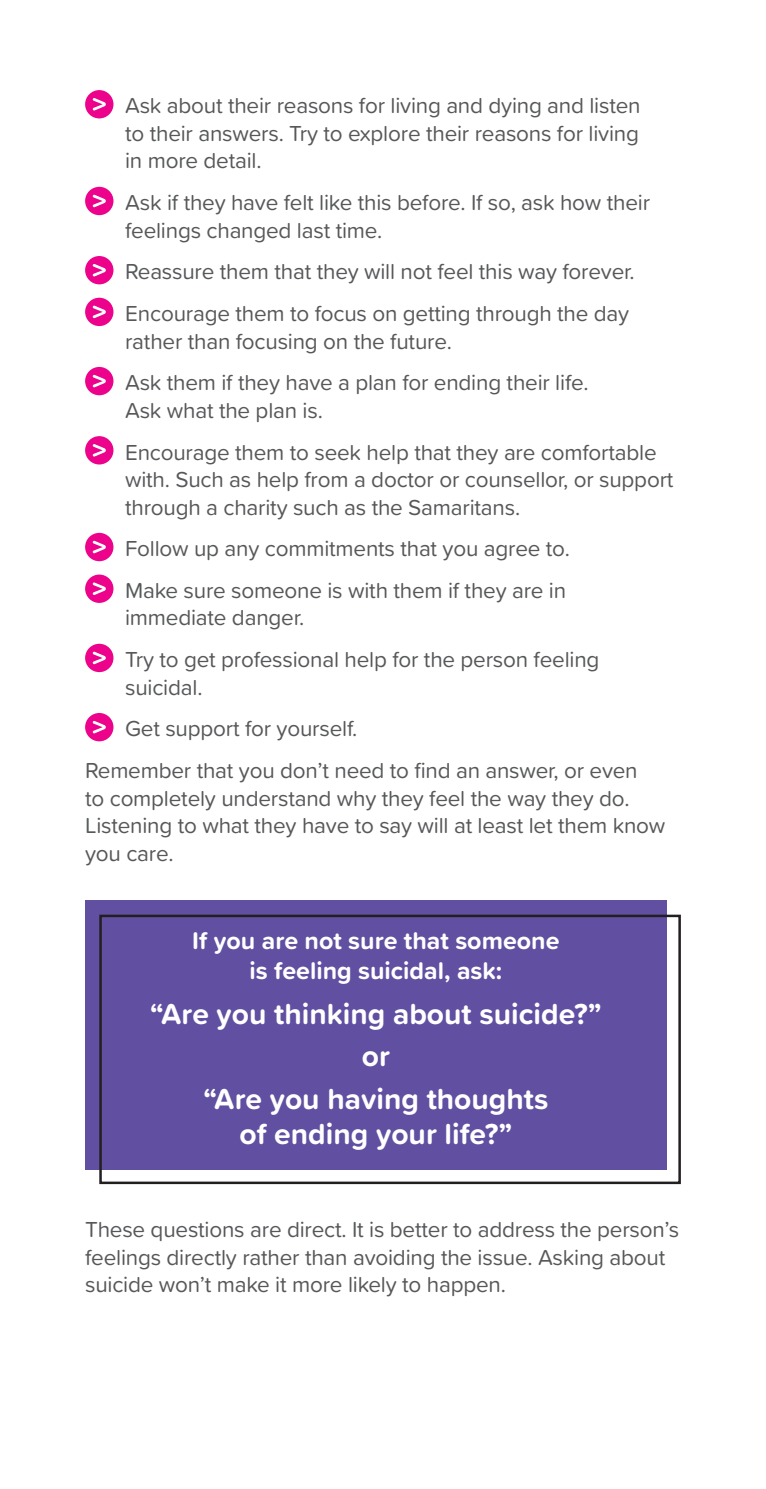
<style>
.page{position:relative;width:766px;height:1489px;background:#fff}
.page>*{position:absolute;margin:0;border:0;box-sizing:border-box;transform-origin:0 0}
.t1{font:700 30px/35px "Proxima Soft";color:#fff;text-align:center}
.t2{font:700 25px/30px "Proxima Soft";color:#fff;text-align:center}
.Body_copy{font:22.5px/27.5px "Proxima Soft";letter-spacing:-.01em;color:#57585a}
</style>
<div class="page">
<div style="left:85px;top:90px;width:28px;height:28px;background:#ed028c;border-radius:50%"></div>
<svg style="left:93px;top:98px;width:13px;height:12px"></svg>
<div style="left:85px;top:187px;width:28px;height:28px;background:#ed028c;border-radius:50%"></div>
<svg style="left:93px;top:195px;width:13px;height:12px"></svg>
<div style="left:85px;top:256px;width:28px;height:28px;background:#ed028c;border-radius:50%"></div>
<svg style="left:93px;top:264px;width:13px;height:12px"></svg>
<div style="left:85px;top:298px;width:28px;height:28px;background:#ed028c;border-radius:50%"></div>
<svg style="left:93px;top:305px;width:13px;height:13px"></svg>
<div style="left:85px;top:367px;width:28px;height:28px;background:#ed028c;border-radius:50%"></div>
<svg style="left:93px;top:375px;width:13px;height:12px"></svg>
<div style="left:85px;top:436px;width:28px;height:28px;background:#ed028c;border-radius:50%"></div>
<svg style="left:93px;top:444px;width:13px;height:12px"></svg>
<div style="left:85px;top:533px;width:28px;height:28px;background:#ed028c;border-radius:50%"></div>
<svg style="left:93px;top:540px;width:13px;height:13px"></svg>
<div style="left:85px;top:574px;width:28px;height:29px;background:#ed028c;border-radius:50%"></div>
<svg style="left:93px;top:582px;width:13px;height:13px"></svg>
<div style="left:85px;top:643px;width:28px;height:29px;background:#ed028c;border-radius:50%"></div>
<svg style="left:93px;top:651px;width:13px;height:13px"></svg>
<div style="left:85px;top:713px;width:28px;height:28px;background:#ed028c;border-radius:50%"></div>
<svg style="left:93px;top:721px;width:13px;height:12px"></svg>
<div style="left:85px;top:900px;width:581px;height:269px;background:#614fa1"></div>
<div style="left:99px;top:914px;width:581px;height:269px;border:2px solid #231f20"></div>
<p class="Body_copy" style="left:125px;top:91px;width:517px;text-align:justify">Ask about their reasons for living and dying and listen to their answers. Try to explore their reasons for living in more detail.</p>
<p class="Body_copy" style="left:125px;top:188px;width:526px">Ask if they have felt like this before. If so, ask how their feelings changed last time.</p>
<p class="Body_copy" style="left:125px;top:257px;width:511px">Reassure them that they will not feel this way forever.</p>
<p class="Body_copy" style="left:125px;top:299px;width:505px">Encourage them to focus on getting through the day rather than focusing on the future.</p>
<p class="Body_copy" style="left:125px;top:368px;width:465px">Ask them if they have a plan for ending their life.<br>Ask what the plan is.</p>
<p class="Body_copy" style="left:125px;top:437px;width:549px">Encourage them to seek help that they are comfortable with. Such as help from a doctor or counsellor, or support through a charity such as the Samaritans.</p>
<p class="Body_copy" style="left:125px;top:534px;width:446px">Follow up any commitments that you agree to.</p>
<p class="Body_copy" style="left:125px;top:575px;width:442px">Make sure someone is with them if they are in immediate danger.</p>
<p class="Body_copy" style="left:125px;top:644px;width:475px">Try to get professional help for the person feeling suicidal.</p>
<p class="Body_copy" style="left:125px;top:714px;width:234px">Get support for yourself.</p>
<p class="Body_copy" style="left:85px;top:755px;width:581px">Remember that you don’t need to find an answer, or even<br>to completely understand why they feel the way they do.<br>Listening to what they have to say will at least let them know you care.</p>
<p class="t2" style="left:192px;top:924px;width:368px">If you are not sure that someone is feeling suicidal, ask:</p>
<p class="t1" style="left:150px;top:995px;width:452px">“Are you thinking about suicide?”</p>
<p class="t1" style="left:362px;top:1037px;width:30px">or</p>
<p class="t1" style="left:203px;top:1079px;width:346px">“Are you having thoughts of ending your life?”</p>
<p class="Body_copy" style="left:85px;top:1214px;width:595px">These questions are direct. It is better to address the person’s feelings directly rather than avoiding the issue. Asking about suicide won’t make it more likely to happen.</p>
</div>
